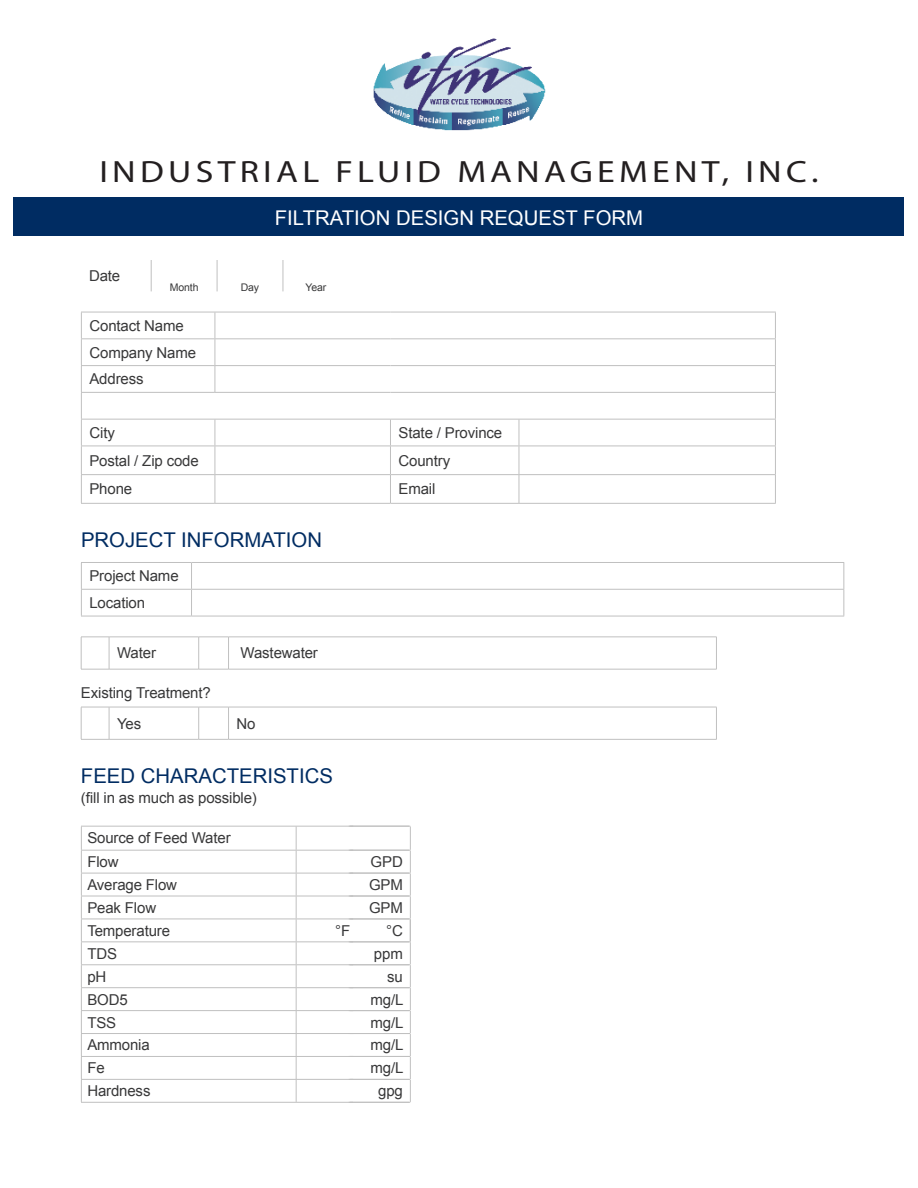
<style>
.page{position:relative;width:918px;height:1188px;background:#fff}
.page>*{position:absolute;margin:0;border:0;box-sizing:border-box;transform-origin:0 0}
.blue{font:30.9px "Myriad Pro";letter-spacing:.12em;color:#231f20;scale:1.16 1}
.t1{font:20.4px "Arial";color:#002c62}
.t2{font:20.4px "Arial";color:#fff}
.form{font:15px "Arial";letter-spacing:-.01em;color:#383839}
.form-2{font:10.5px "Arial";letter-spacing:-.01em;color:#383839}
</style>
<div class="page">
<div style="left:14px;top:197px;width:890px;height:39px;background:#002c62"></div>
<img style="left:373px;top:38px;width:173px;height:93px">
<hr style="left:151px;top:260px;width:1px;height:31px;background:#c0c0c0">
<hr style="left:217px;top:260px;width:1px;height:31px;background:#c0c0c0">
<hr style="left:283px;top:260px;width:1px;height:31px;background:#c0c0c0">
<hr style="left:81px;top:312px;width:134px;height:1px;background:#c0c0c0">
<hr style="left:215px;top:312px;width:175px;height:1px;background:#c0c0c0">
<hr style="left:390px;top:312px;width:129px;height:1px;background:#c0c0c0">
<hr style="left:519px;top:312px;width:257px;height:1px;background:#c0c0c0">
<hr style="left:81px;top:338px;width:134px;height:1px;background:#c0c0c0">
<hr style="left:215px;top:338px;width:175px;height:1px;background:#c0c0c0">
<hr style="left:390px;top:338px;width:129px;height:1px;background:#c0c0c0">
<hr style="left:519px;top:338px;width:257px;height:1px;background:#c0c0c0">
<hr style="left:81px;top:365px;width:134px;height:1px;background:#c0c0c0">
<hr style="left:215px;top:365px;width:175px;height:1px;background:#c0c0c0">
<svg style="left:215px;top:312px;width:1px;height:80px"></svg>
<hr style="left:390px;top:365px;width:129px;height:1px;background:#c0c0c0">
<hr style="left:519px;top:365px;width:257px;height:1px;background:#c0c0c0">
<hr style="left:81px;top:392px;width:134px;height:1px;background:#c0c0c0">
<hr style="left:215px;top:392px;width:175px;height:1px;background:#c0c0c0">
<hr style="left:390px;top:392px;width:129px;height:1px;background:#c0c0c0">
<hr style="left:519px;top:392px;width:257px;height:1px;background:#c0c0c0">
<hr style="left:81px;top:419px;width:134px;height:1px;background:#c0c0c0">
<hr style="left:215px;top:419px;width:175px;height:1px;background:#c0c0c0">
<hr style="left:390px;top:419px;width:129px;height:1px;background:#c0c0c0">
<hr style="left:519px;top:419px;width:257px;height:1px;background:#c0c0c0">
<hr style="left:81px;top:446px;width:134px;height:1px;background:#c0c0c0">
<hr style="left:215px;top:446px;width:175px;height:1px;background:#c0c0c0">
<hr style="left:390px;top:446px;width:129px;height:1px;background:#c0c0c0">
<hr style="left:519px;top:446px;width:257px;height:1px;background:#c0c0c0">
<hr style="left:81px;top:474px;width:134px;height:1px;background:#c0c0c0">
<svg style="left:81px;top:312px;width:1px;height:191px"></svg>
<hr style="left:215px;top:474px;width:175px;height:1px;background:#c0c0c0">
<svg style="left:215px;top:420px;width:1px;height:83px"></svg>
<hr style="left:390px;top:474px;width:129px;height:1px;background:#c0c0c0">
<svg style="left:390px;top:420px;width:1px;height:83px"></svg>
<hr style="left:519px;top:474px;width:257px;height:1px;background:#c0c0c0">
<svg style="left:519px;top:420px;width:1px;height:83px"></svg>
<svg style="left:775px;top:312px;width:1px;height:191px"></svg>
<hr style="left:81px;top:503px;width:134px;height:1px;background:#c0c0c0">
<hr style="left:215px;top:503px;width:175px;height:1px;background:#c0c0c0">
<hr style="left:390px;top:503px;width:129px;height:1px;background:#c0c0c0">
<hr style="left:519px;top:503px;width:257px;height:1px;background:#c0c0c0">
<hr style="left:81px;top:562px;width:111px;height:1px;background:#c0c0c0">
<hr style="left:192px;top:562px;width:652px;height:1px;background:#c0c0c0">
<hr style="left:81px;top:589px;width:111px;height:1px;background:#c0c0c0">
<svg style="left:81px;top:563px;width:1px;height:53px"></svg>
<hr style="left:192px;top:589px;width:652px;height:1px;background:#c0c0c0">
<svg style="left:191px;top:563px;width:1px;height:53px"></svg>
<svg style="left:843px;top:563px;width:1px;height:53px"></svg>
<hr style="left:81px;top:616px;width:111px;height:1px;background:#c0c0c0">
<hr style="left:192px;top:616px;width:652px;height:1px;background:#c0c0c0">
<svg style="left:82px;top:637px;width:27px;height:1px"></svg>
<hr style="left:81px;top:637px;width:1px;height:32px;background:#c0c0c0">
<hr style="left:109px;top:637px;width:90px;height:1px;background:#c0c0c0">
<hr style="left:109px;top:637px;width:1px;height:32px;background:#c0c0c0">
<hr style="left:199px;top:637px;width:30px;height:1px;background:#c0c0c0">
<hr style="left:198px;top:637px;width:1px;height:32px;background:#c0c0c0">
<hr style="left:229px;top:637px;width:488px;height:1px;background:#c0c0c0">
<hr style="left:228px;top:637px;width:1px;height:32px;background:#c0c0c0">
<hr style="left:716px;top:637px;width:1px;height:32px;background:#c0c0c0">
<svg style="left:81px;top:669px;width:28px;height:1px"></svg>
<hr style="left:109px;top:669px;width:90px;height:1px;background:#c0c0c0">
<hr style="left:199px;top:669px;width:30px;height:1px;background:#c0c0c0">
<hr style="left:229px;top:669px;width:488px;height:1px;background:#c0c0c0">
<svg style="left:82px;top:707px;width:27px;height:1px"></svg>
<hr style="left:81px;top:707px;width:1px;height:32px;background:#c0c0c0">
<hr style="left:109px;top:707px;width:90px;height:1px;background:#c0c0c0">
<hr style="left:109px;top:707px;width:1px;height:32px;background:#c0c0c0">
<hr style="left:199px;top:707px;width:30px;height:1px;background:#c0c0c0">
<hr style="left:198px;top:707px;width:1px;height:32px;background:#c0c0c0">
<hr style="left:229px;top:707px;width:488px;height:1px;background:#c0c0c0">
<hr style="left:228px;top:707px;width:1px;height:32px;background:#c0c0c0">
<hr style="left:716px;top:707px;width:1px;height:32px;background:#c0c0c0">
<svg style="left:81px;top:739px;width:28px;height:1px"></svg>
<hr style="left:109px;top:739px;width:90px;height:1px;background:#c0c0c0">
<hr style="left:199px;top:739px;width:30px;height:1px;background:#c0c0c0">
<hr style="left:229px;top:739px;width:488px;height:1px;background:#c0c0c0">
<hr style="left:81px;top:826px;width:272px;height:1px;background:#c0c0c0">
<hr style="left:350px;top:826px;width:60px;height:1px;background:#c0c0c0">
<hr style="left:81px;top:850px;width:272px;height:1px;background:#c0c0c0">
<hr style="left:350px;top:850px;width:60px;height:1px;background:#c0c0c0">
<hr style="left:81px;top:873px;width:272px;height:1px;background:#c0c0c0">
<hr style="left:350px;top:873px;width:60px;height:1px;background:#c0c0c0">
<hr style="left:81px;top:896px;width:272px;height:1px;background:#c0c0c0">
<hr style="left:350px;top:896px;width:60px;height:1px;background:#c0c0c0">
<hr style="left:81px;top:919px;width:272px;height:1px;background:#c0c0c0">
<hr style="left:350px;top:919px;width:60px;height:1px;background:#c0c0c0">
<hr style="left:81px;top:941px;width:272px;height:1px;background:#c0c0c0">
<hr style="left:350px;top:941px;width:60px;height:1px;background:#c0c0c0">
<hr style="left:81px;top:964px;width:272px;height:1px;background:#c0c0c0">
<hr style="left:350px;top:964px;width:60px;height:1px;background:#c0c0c0">
<hr style="left:81px;top:987px;width:272px;height:1px;background:#c0c0c0">
<hr style="left:350px;top:987px;width:60px;height:1px;background:#c0c0c0">
<hr style="left:81px;top:1010px;width:272px;height:1px;background:#c0c0c0">
<hr style="left:350px;top:1010px;width:60px;height:1px;background:#c0c0c0">
<hr style="left:81px;top:1033px;width:272px;height:1px;background:#c0c0c0">
<hr style="left:350px;top:1033px;width:60px;height:1px;background:#c0c0c0">
<hr style="left:81px;top:1056px;width:272px;height:1px;background:#c0c0c0">
<hr style="left:350px;top:1056px;width:60px;height:1px;background:#c0c0c0">
<hr style="left:81px;top:1079px;width:272px;height:1px;background:#c0c0c0">
<svg style="left:81px;top:827px;width:1px;height:275px"></svg>
<hr style="left:350px;top:1079px;width:60px;height:1px;background:#c0c0c0">
<svg style="left:296px;top:827px;width:1px;height:275px"></svg>
<svg style="left:410px;top:827px;width:1px;height:275px"></svg>
<hr style="left:81px;top:1102px;width:272px;height:1px;background:#c0c0c0">
<hr style="left:350px;top:1102px;width:60px;height:1px;background:#c0c0c0">
<p class="blue" style="left:99px;top:152px;width:621px">INDUSTRIAL FLUID MANAGEMENT, INC.</p>
<p class="form" style="left:89px;top:266px;width:33px">Date</p>
<p class="t2" style="left:275px;top:204px;width:370px">FILTRATION DESIGN REQUEST FORM</p>
<p class="form-2" style="left:170px;top:281px;width:30px">Month</p>
<p class="form-2" style="left:241px;top:281px;width:20px">Day</p>
<p class="form-2" style="left:305px;top:281px;width:22px">Year</p>
<p class="form" style="left:89px;top:316px;width:96px">Contact Name</p>
<p class="form" style="left:89px;top:343px;width:108px">Company Name</p>
<p class="form" style="left:89px;top:369px;width:56px">Address</p>
<p class="form" style="left:89px;top:423px;width:27px">City</p>
<p class="form" style="left:399px;top:423px;width:105px">State / Province</p>
<p class="form" style="left:89px;top:451px;width:111px">Postal / Zip code</p>
<p class="form" style="left:399px;top:451px;width:53px">Country</p>
<p class="form" style="left:89px;top:479px;width:44px">Phone</p>
<p class="form" style="left:399px;top:479px;width:38px">Email</p>
<p class="t1" style="left:81px;top:527px;width:243px">PROJECT INFORMATION</p>
<p class="form" style="left:89px;top:566px;width:91px">Project Name</p>
<p class="form" style="left:89px;top:593px;width:57px">Location</p>
<p class="form" style="left:117px;top:643px;width:40px">Water</p>
<p class="form" style="left:241px;top:643px;width:79px">Wastewater</p>
<p class="form" style="left:81px;top:683px;width:131px">Existing Treatment?</p>
<p class="form" style="left:117px;top:714px;width:26px">Yes</p>
<p class="form" style="left:237px;top:714px;width:21px">No</p>
<p class="t1" style="left:81px;top:763px;width:253px">FEED CHARACTERISTICS</p>
<p class="form" style="left:81px;top:788px;width:177px">(fill in as much as possible)</p>
<p class="form" style="left:87px;top:828px;width:145px">Source of Feed Water</p>
<p class="form" style="left:87px;top:852px;width:33px">Flow</p>
<p class="form" style="left:371px;top:852px;width:34px">GPD</p>
<p class="form" style="left:87px;top:875px;width:91px">Average Flow</p>
<p class="form" style="left:369px;top:875px;width:35px">GPM</p>
<p class="form" style="left:87px;top:898px;width:70px">Peak Flow</p>
<p class="form" style="left:369px;top:898px;width:35px">GPM</p>
<p class="form" style="left:87px;top:921px;width:84px">Temperature</p>
<p class="form" style="left:335px;top:921px;width:17px">°F</p>
<p class="form" style="left:386px;top:921px;width:18px">°C</p>
<p class="form" style="left:87px;top:944px;width:31px">TDS</p>
<p class="form" style="left:374px;top:944px;width:30px">ppm</p>
<p class="form" style="left:87px;top:967px;width:21px">pH</p>
<p class="form" style="left:387px;top:967px;width:17px">su</p>
<p class="form" style="left:87px;top:990px;width:42px">BOD5</p>
<p class="form" style="left:371px;top:990px;width:34px">mg/L</p>
<p class="form" style="left:87px;top:1012px;width:30px">TSS</p>
<p class="form" style="left:371px;top:1012px;width:34px">mg/L</p>
<p class="form" style="left:87px;top:1035px;width:64px">Ammonia</p>
<p class="form" style="left:371px;top:1035px;width:34px">mg/L</p>
<p class="form" style="left:87px;top:1058px;width:19px">Fe</p>
<p class="form" style="left:371px;top:1058px;width:34px">mg/L</p>
<p class="form" style="left:87px;top:1081px;width:65px">Hardness</p>
<p class="form" style="left:378px;top:1081px;width:26px">gpg</p>
</div>
